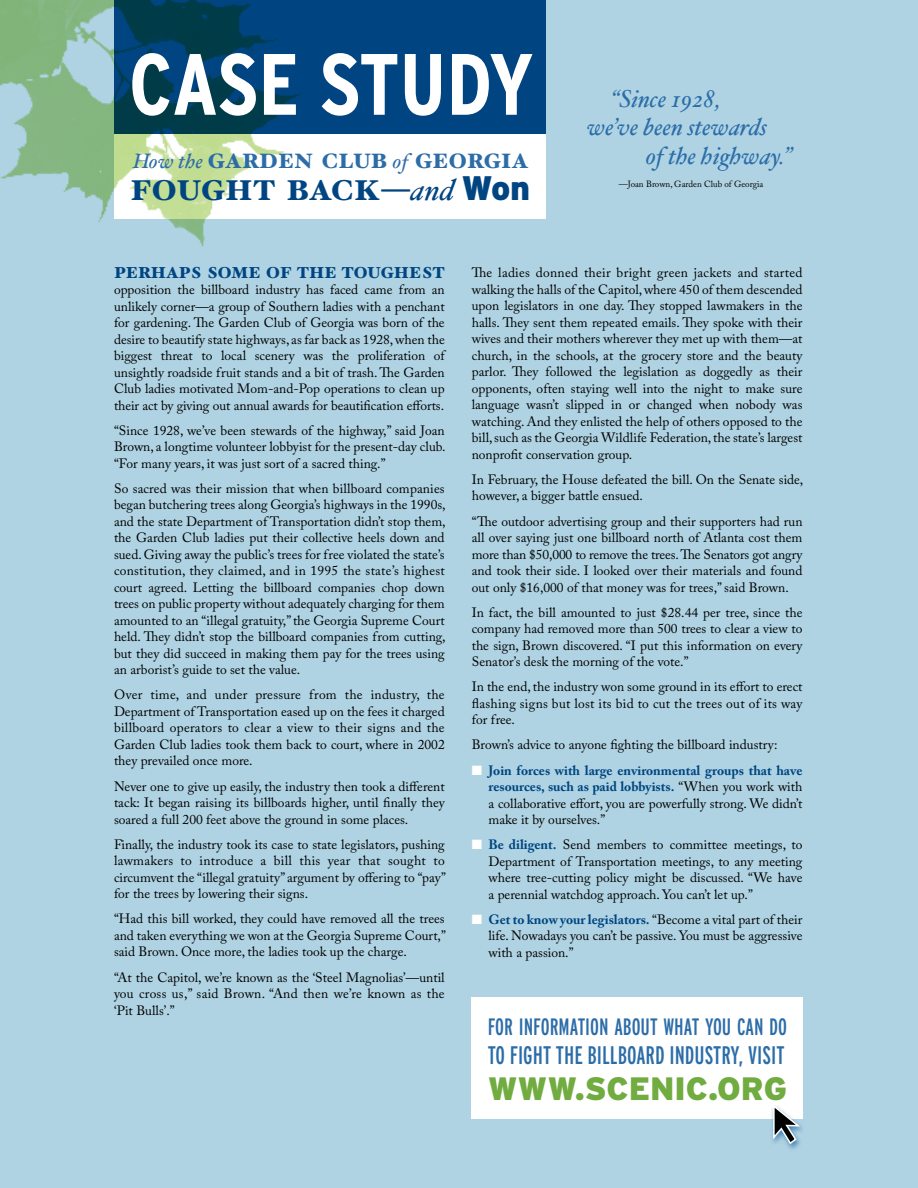
<style>
.page{position:relative;width:918px;height:1188px;background:#afd3e3}
.page>*{position:absolute;margin:0;border:0;box-sizing:border-box;transform-origin:0 0}
.t1{font:700 condensed 86.7px "Interstate";letter-spacing:-.005em;color:#fff}
.t2{font:900 32.25px "Interstate";color:#70ac40}
.t3{font:900 28.65px "Hoefler Text";letter-spacing:.01em;color:#004581}
.t4{font:extra-condensed 25.35px "Interstate";color:#2c6da8}
.t5{font:italic 24.45px "Hoefler Text";color:#2c6da8}
.t6{font:extra-condensed 23.7px "Interstate";color:#2c6da8}
.t7{font:900 20.85px "Hoefler Text";letter-spacing:.01em;color:#2c6da8}
.t8{font:900 15.9px "Hoefler Text";color:#004581}
.t9{font:13.5px/16.5px "Adobe Caslon Pro";color:#000;text-align:justify}
.t10{font:9px "Adobe Caslon Pro";color:#000}
.s1{font-weight:400;font-style:italic}
.s2{font-size:28.35px}
.s3{font-weight:400;font-style:italic;font-size:30.45px}
.s4{font-family:"Interstate";font-size:34.05px}
.s5{color:#fff}
.s6{font-weight:700;color:#004581}
</style>
<div class="page">
<div style="left:115px;top:0;width:431px;height:134px;background:#004581"></div>
<div style="left:115px;top:134px;width:431px;height:85px;background:#fff"></div>
<img style="left:0;top:0;width:302px;height:247px">
<div style="left:471px;top:997px;width:331px;height:121px;background:#fff"></div>
<div style="left:770px;top:1103px;width:36px;height:48px;background:#2c6da8;opacity:.75"></div>
<svg style="left:772px;top:1104px;width:30px;height:41px"></svg>
<h1 class="t1" style="left:129px;top:36px;width:407px">CASE STUDY</h1>
<h3 class="t7" style="left:133px;top:148px;width:397px"><span class="s1">How the</span> GARDEN CLUB <span class="s1">of</span> GEORGIA</h3>
<h3 class="t3" style="left:130px;top:173px;width:401px">FOUGHT BACK<span class="s2">—</span><span class="s3">and</span> <span class="s4">WON</span></h3>
<h3 class="t5" style="left:612px;top:85px;width:110px">“Since 1928,</h3>
<h3 class="t5" style="left:587px;top:113px;width:182px">we’ve been stewards</h3>
<h3 class="t5" style="left:646px;top:141px;width:148px">of the highway.”</h3>
<p class="t10" style="left:619px;top:179px;width:146px">—Joan Brown, Garden Club of Georgia</p>
<p class="t8" style="left:114px;top:263px;width:332px">PERHAPS SOME OF THE TOUGHEST</p>
<p class="t9" style="left:114px;top:281px;width:332px">opposition the billboard industry has faced came from an unlikely corner—a group of Southern ladies with a penchant for gardening. The Garden Club of Georgia was born of the desire to beautify state highways, as far back as 1928, when the biggest threat to local scenery was the proliferation of unsightly roadside fruit stands and a bit of trash. The Garden Club ladies motivated Mom-and-Pop operations to clean up their act by giving out annual awards for beautification efforts.</p>
<p class="t9" style="left:114px;top:422px;width:333px">“Since 1928, we’ve been stewards of the highway,” said Joan Brown, a longtime volunteer lobbyist for the present-day club. “For many years, it was just sort of a sacred thing.”</p>
<p class="t9" style="left:114px;top:480px;width:333px">So sacred was their mission that when billboard companies began butchering trees along Georgia’s highways in the 1990s, and the state Department of Transportation didn’t stop them, the Garden Club ladies put their collective heels down and sued. Giving away the public’s trees for free violated the state’s constitution, they claimed, and in 1995 the state’s highest court agreed. Letting the billboard companies chop down trees on public property without adequately charging for them amounted to an “illegal gratuity,” the Georgia Supreme Court held. They didn’t stop the billboard companies from cutting, but they did succeed in making them pay for the trees using an arborist’s guide to set the value.</p>
<p class="t9" style="left:114px;top:687px;width:332px">Over time, and under pressure from the industry, the Department of Transportation eased up on the fees it charged billboard operators to clear a view to their signs and the Garden Club ladies took them back to court, where in 2002 they prevailed once more.</p>
<p class="t9" style="left:114px;top:778px;width:332px">Never one to give up easily, the industry then took a different tack: It began raising its billboards higher, until finally they soared a full 200 feet above the ground in some places.</p>
<p class="t9" style="left:114px;top:836px;width:334px">Finally, the industry took its case to state legislators, pushing lawmakers to introduce a bill this year that sought to circumvent the “illegal gratuity” argument by offering to “pay” for the trees by lowering their signs.</p>
<p class="t9" style="left:114px;top:910px;width:334px">“Had this bill worked, they could have removed all the trees and taken everything we won at the Georgia Supreme Court,” said Brown. Once more, the ladies took up the charge.</p>
<p class="t9" style="left:114px;top:969px;width:332px">“At the Capitol, we’re known as the ‘Steel Magnolias’—until you cross us,” said Brown. “And then we’re known as the ‘Pit Bulls’.”</p>
<p class="t9" style="left:472px;top:264px;width:332px">The ladies donned their bright green jackets and started walking the halls of the Capitol, where 450 of them descended upon legislators in one day. They stopped lawmakers in the halls. They sent them repeated emails. They spoke with their wives and their mothers wherever they met up with them—at church, in the schools, at the grocery store and the beauty parlor. They followed the legislation as doggedly as their opponents, often staying well into the night to make sure language wasn’t slipped in or changed when nobody was watching. And they enlisted the help of others opposed to the bill, such as the Georgia Wildlife Federation, the state’s largest nonprofit conservation group.</p>
<p class="t9" style="left:472px;top:471px;width:333px">In February, the House defeated the bill. On the Senate side, however, a bigger battle ensued.</p>
<p class="t9" style="left:472px;top:513px;width:332px">“The outdoor advertising group and their supporters had run all over saying just one billboard north of Atlanta cost them more than $50,000 to remove the trees. The Senators got angry and took their side. I looked over their materials and found out only $16,000 of that money was for trees,” said Brown.</p>
<p class="t9" style="left:472px;top:604px;width:332px">In fact, the bill amounted to just $28.44 per tree, since the company had removed more than 500 trees to clear a view to the sign, Brown discovered. “I put this information on every Senator’s desk the morning of the vote.”</p>
<p class="t9" style="left:472px;top:678px;width:332px">In the end, the industry won some ground in its effort to erect flashing signs but lost its bid to cut the trees out of its way for free.</p>
<p class="t9" style="left:472px;top:737px;width:307px">Brown’s advice to anyone fighting the billboard industry:</p>
<p class="t9" style="left:488px;top:762px;width:316px;text-indent:-17px"><span class="s5">■</span> <span class="s6">Join forces with large environmental groups that have resources, such as paid lobbyists.</span> “When you work with a collaborative effort, you are powerfully strong. We didn’t make it by ourselves.”</p>
<p class="t9" style="left:488px;top:836px;width:316px;text-indent:-17px"><span class="s5">■</span> <span class="s6">Be diligent.</span> Send members to committee meetings, to Department of Transportation meetings, to any meeting where tree-cutting policy might be discussed. “We have a perennial watchdog approach. You can’t let up.”</p>
<p class="t9" style="left:488px;top:911px;width:316px;text-indent:-17px"><span class="s5">■</span> <span class="s6">Get to know your legislators.</span> “Become a vital part of their life. Nowadays you can’t be passive. You must be aggressive with a passion.”</p>
<h3 class="t6" style="left:488px;top:1013px;width:301px">FOR INFORMATION ABOUT WHAT YOU CAN DO</h3>
<h3 class="t4" style="left:488px;top:1041px;width:298px">TO FIGHT THE BILLBOARD INDUSTRY, VISIT</h3>
<h2 class="t2" style="left:488px;top:1070px;width:31px">WWW</h2>
<h2 class="t2" style="left:575px;top:1070px;width:214px">.SCENIC.ORG</h2>
</div>
